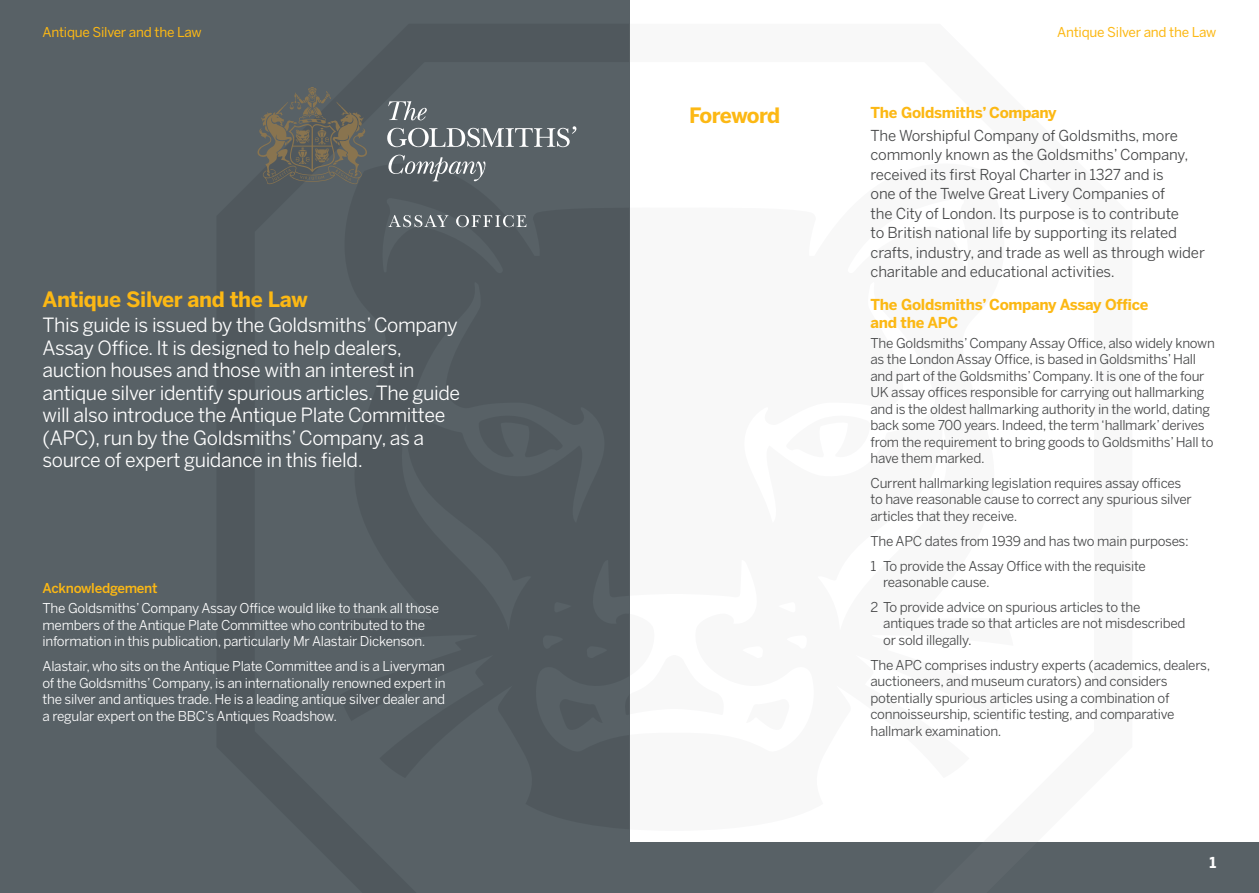
<style>
.page{position:relative;width:1259px;height:893px;background:#fff}
.page>*{position:absolute;margin:0;border:0;box-sizing:border-box;transform-origin:0 0}
.Headlines{font:700 21px "Benton Sans";letter-spacing:-.02em;color:#fcb814}
.Body_Style{font:19.5px/22.5px "Benton Sans";letter-spacing:-.02em;color:#fff}
.Body_Style-2{font:15px/19.5px "Benton Sans";letter-spacing:-.01em;color:#464748}
.Headlines-2{font:700 15px/18px "Benton Sans";letter-spacing:-.02em;color:#fcb814}
.Headlines-3{font:700 15px "Benton Sans";color:#fff}
.Body_Style-3{font:13.5px/16.5px "Benton Sans";letter-spacing:-.02em;color:#464748}
.Body_Style-4{font:13.5px/16.5px "Benton Sans";letter-spacing:-.02em;color:#fff}
.t1{font:13.5px "Benton Sans";letter-spacing:-.02em;color:#fcb814}
.Sub_Head{font:500 13.5px "Benton Sans";letter-spacing:-.02em;color:#fcb814}
</style>
<div class="page">
<div style="left:0;top:0;width:629px;height:893px;background:#586166"></div>
<div style="left:0;top:842px;width:1259px;height:51px;background:#586166"></div>
<svg style="left:388px;top:101px;width:39px;height:19px"></svg>
<svg style="left:387px;top:126px;width:189px;height:21px"></svg>
<svg style="left:388px;top:155px;width:97px;height:26px"></svg>
<svg style="left:257px;top:87px;width:110px;height:97px"></svg>
<svg style="left:388px;top:215px;width:60px;height:12px"></svg>
<svg style="left:456px;top:215px;width:70px;height:12px"></svg>
<p class="t1" style="left:43px;top:24px;width:161px">Antique Silver and the Law</p>
<p class="t1" style="left:1057px;top:24px;width:161px">Antique Silver and the Law</p>
<p class="Headlines" style="left:43px;top:287px;width:266px">Antique Silver and the Law</p>
<p class="Body_Style" style="left:43px;top:314px;width:419px">This guide is issued by the Goldsmiths’ Company Assay Office. It is designed to help dealers, auction houses and those with an interest in antique silver identify spurious articles. The guide will also introduce the Antique Plate Committee (APC), run by the Goldsmiths’ Company, as a source of expert guidance in this field.</p>
<p class="Sub_Head" style="left:43px;top:580px;width:117px">Acknowledgement</p>
<p class="Body_Style-4" style="left:43px;top:600px;width:398px">The Goldsmiths’ Company Assay Office would like to thank all those members of the Antique Plate Committee who contributed to the information in this publication, particularly Mr Alastair Dickenson.</p>
<p class="Body_Style-4" style="left:43px;top:658px;width:404px;text-align:justify">Alastair, who sits on the Antique Plate Committee and is a Liveryman of the Goldsmiths’ Company, is an internationally renowned expert in the silver and antiques trade. He is a leading antique silver dealer and a regular expert on the BBC’s Antiques Roadshow.</p>
<p class="Headlines" style="left:689px;top:103px;width:93px">Foreword</p>
<p class="Headlines-2" style="left:870px;top:104px;width:188px">The Goldsmiths’ Company</p>
<p class="Body_Style-2" style="left:870px;top:125px;width:336px">The Worshipful Company of Goldsmiths, more commonly known as the Goldsmiths’ Company, received its first Royal Charter in 1327 and is<br>one of the Twelve Great Livery Companies of<br>the City of London. Its purpose is to contribute<br>to British national life by supporting its related crafts, industry, and trade as well as through wider charitable and educational activities.</p>
<p class="Headlines-2" style="left:870px;top:296px;width:279px">The Goldsmiths’ Company Assay Office and the APC</p>
<p class="Body_Style-3" style="left:870px;top:334px;width:346px">The Goldsmiths’ Company Assay Office, also widely known as the London Assay Office, is based in Goldsmiths’ Hall and part of the Goldsmiths’ Company. It is one of the four UK assay offices responsible for carrying out hallmarking and is the oldest hallmarking authority in the world, dating back some 700 years. Indeed, the term ‘hallmark’ derives from the requirement to bring goods to Goldsmiths’ Hall to have them marked.</p>
<p class="Body_Style-3" style="left:870px;top:475px;width:323px">Current hallmarking legislation requires assay offices to have reasonable cause to correct any spurious silver articles that they receive.</p>
<p class="Body_Style-3" style="left:870px;top:532px;width:320px">The APC dates from 1939 and has two main purposes:</p>
<p class="Body_Style-3" style="left:883px;top:557px;width:264px;text-indent:-13px">1 To provide the Assay Office with the requisite reasonable cause.</p>
<p class="Body_Style-3" style="left:883px;top:598px;width:304px;text-indent:-13px">2 To provide advice on spurious articles to the antiques trade so that articles are not misdescribed or sold illegally.</p>
<p class="Body_Style-3" style="left:870px;top:656px;width:341px">The APC comprises industry experts (academics, dealers, auctioneers, and museum curators) and considers potentially spurious articles using a combination of connoisseurship, scientific testing, and comparative hallmark examination.</p>
<p class="Headlines-3" style="left:1209px;top:853px;width:8px">1</p>
</div>
